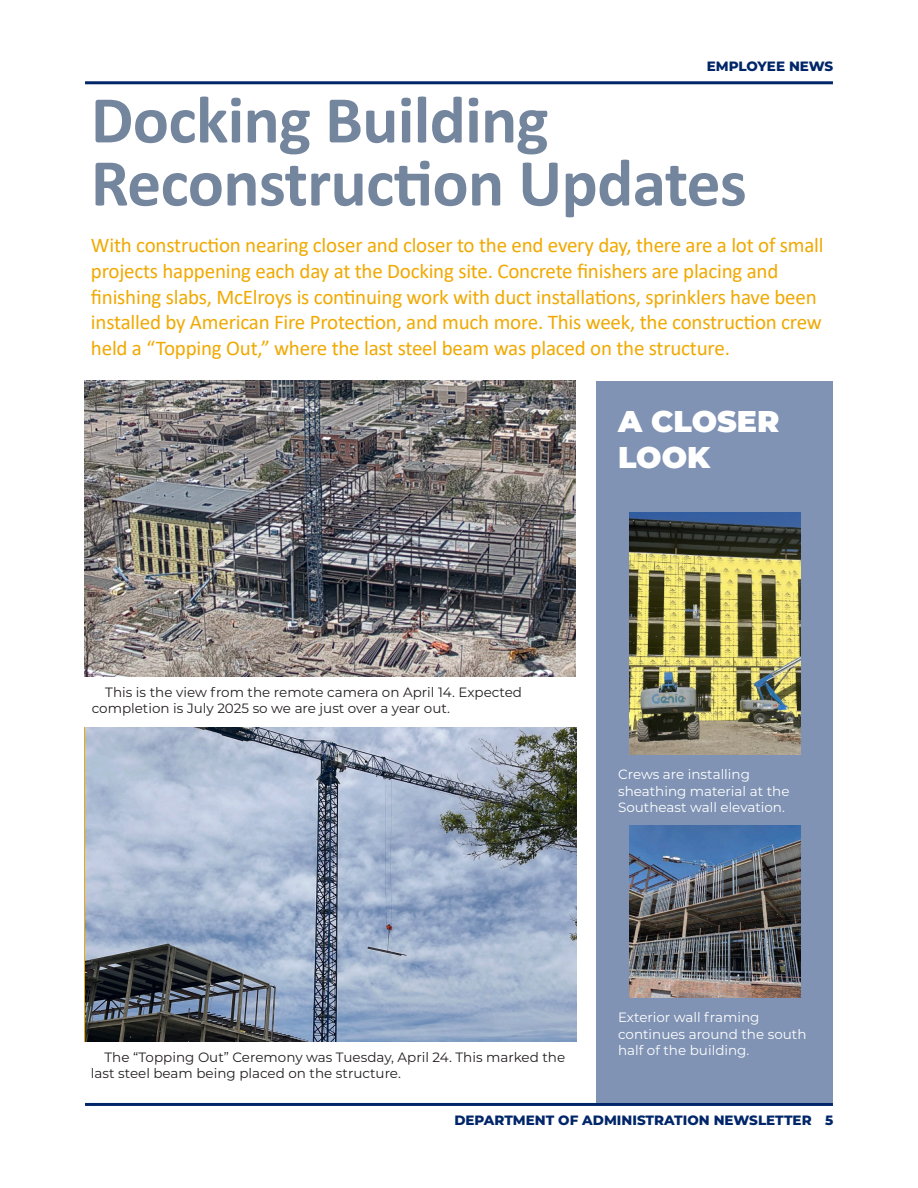
<style>
.page{position:relative;width:918px;height:1188px;background:#fff}
.page>*{position:absolute;margin:0;border:0;box-sizing:border-box;transform-origin:0 0}
.Headline{font:700 67.5px/63px "Calibri";letter-spacing:-.01em;color:#74859e}
.Sidebar{font:900 30px/36px "Montserrat";color:#fff}
.Intro{font:21px/25.8px "Calibri";letter-spacing:-.01em;color:#f0a902}
.Copy{font:13.5px/16.2px "Montserrat";color:#231f20}
.Copy-2{font:13.5px/16.2px "Montserrat";color:#fff}
.Folio_-_Section_Title{font:800 13.5px "Montserrat";color:#002669}
</style>
<div class="page">
<hr style="left:85px;top:81px;width:748px;height:3px;background:#002669">
<hr style="left:85px;top:1103px;width:748px;height:3px;background:#002669">
<div style="left:597px;top:381px;width:236px;height:722px;background:#8093b4"></div>
<img style="left:84px;top:381px;width:492px;height:296px">
<img style="left:85px;top:727px;width:492px;height:315px">
<img style="left:630px;top:826px;width:171px;height:171px">
<img style="left:630px;top:513px;width:171px;height:242px">
<p class="Folio_-_Section_Title" style="left:707px;top:57px;width:128px">EMPLOYEE NEWS</p>
<p class="Headline" style="left:91px;top:88px;width:657px">Docking Building<br>Reconstruction Updates</p>
<p class="Intro" style="left:91px;top:232px;width:734px">With construction nearing closer and closer to the end every day, there are a lot of small projects happening each day at the Docking site. Concrete finishers are placing and finishing slabs, McElroys is continuing work with duct installations, sprinklers have been installed by American Fire Protection, and much more. This week, the construction crew held a “Topping Out,” where the last steel beam was placed on the structure.</p>
<p class="Sidebar" style="left:618px;top:401px;width:163px">A CLOSER<br>LOOK</p>
<p class="Copy" style="left:92px;top:683px;width:432px;text-indent:14px">This is the view from the remote camera on April 14. Expected completion is July 2025 so we are just over a year out.</p>
<p class="Copy-2" style="left:618px;top:766px;width:173px">Crews are installing sheathing material at the<br>Southeast wall elevation.</p>
<p class="Copy" style="left:91px;top:1048px;width:476px;text-indent:14px">The “Topping Out” Ceremony was Tuesday, April 24. This marked the last steel beam being placed on the structure.</p>
<p class="Copy-2" style="left:618px;top:1009px;width:190px">Exterior wall framing continues around the south half of the building.</p>
<p class="Folio_-_Section_Title" style="left:454px;top:1111px;width:380px">DEPARTMENT OF ADMINISTRATION NEWSLETTER 5</p>
</div>
